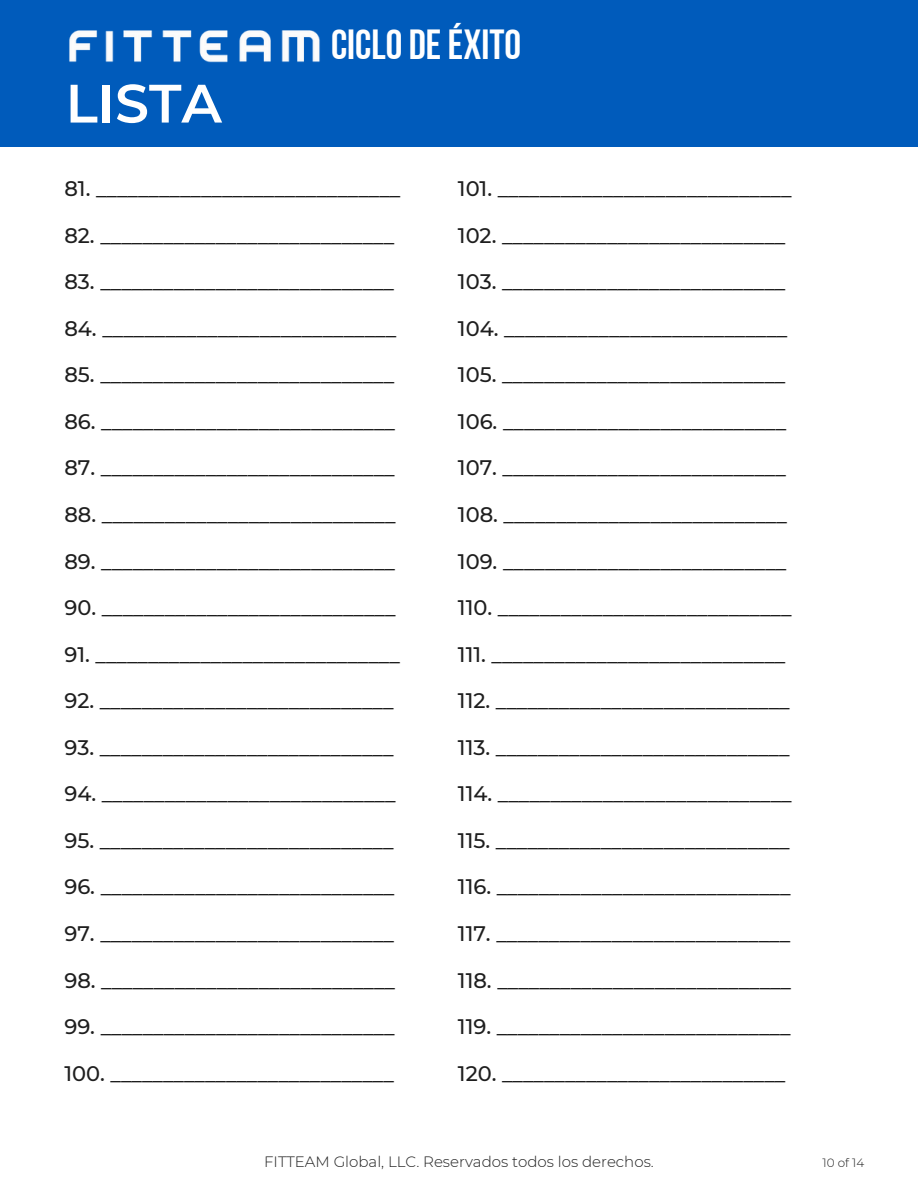
<style>
.page{position:relative;width:918px;height:1188px;background:#fff}
.page>*{position:absolute;margin:0;border:0;box-sizing:border-box;transform-origin:0 0}
.t1{font:600 54px "Montserrat";color:#fff}
.t2{font:42px "Bebas Neue Cyrillic";color:#fff}
.t3{font:500 21px "Montserrat";color:#1e1e1e}
.t4{font:300 15px "Montserrat";color:#1e1e1e}
.t5{font:300 12px "Montserrat";color:#1e1e1e}
</style>
<div class="page">
<div style="left:0;top:0;width:918px;height:146px;background:#005bbb"></div>
<img style="left:69px;top:30px;width:251px;height:33px">
<h1 class="t1" style="left:66px;top:70px;width:158px">LISTA</h1>
<h2 class="t2" style="left:331px;top:27px;width:192px">CICLO DEÉXITO</h2>
<p class="t3" style="left:64px;top:176px;width:337px">81. _____________________________</p>
<p class="t3" style="left:64px;top:222px;width:331px">82. ____________________________</p>
<p class="t3" style="left:64px;top:269px;width:331px">83. ____________________________</p>
<p class="t3" style="left:64px;top:315px;width:333px">84. ____________________________</p>
<p class="t3" style="left:64px;top:362px;width:331px">85. ____________________________</p>
<p class="t3" style="left:64px;top:408px;width:332px">86. ____________________________</p>
<p class="t3" style="left:64px;top:455px;width:332px">87. ____________________________</p>
<p class="t3" style="left:64px;top:502px;width:333px">88. ____________________________</p>
<p class="t3" style="left:64px;top:548px;width:332px">89. ____________________________</p>
<p class="t3" style="left:64px;top:595px;width:333px">90. ____________________________</p>
<p class="t3" style="left:64px;top:641px;width:337px">91. _____________________________</p>
<p class="t3" style="left:64px;top:688px;width:331px">92. ____________________________</p>
<p class="t3" style="left:64px;top:734px;width:331px">93. ____________________________</p>
<p class="t3" style="left:64px;top:781px;width:333px">94. ____________________________</p>
<p class="t3" style="left:64px;top:828px;width:331px">95. ____________________________</p>
<p class="t3" style="left:64px;top:874px;width:332px">96. ____________________________</p>
<p class="t3" style="left:64px;top:921px;width:331px">97. ____________________________</p>
<p class="t3" style="left:64px;top:967px;width:332px">98. ____________________________</p>
<p class="t3" style="left:64px;top:1014px;width:332px">99. ____________________________</p>
<p class="t3" style="left:64px;top:1060px;width:331px">100. ___________________________</p>
<p class="t3" style="left:458px;top:176px;width:335px">101. ____________________________</p>
<p class="t3" style="left:458px;top:222px;width:329px">102. ___________________________</p>
<p class="t3" style="left:458px;top:269px;width:329px">103. ___________________________</p>
<p class="t3" style="left:458px;top:315px;width:331px">104. ___________________________</p>
<p class="t3" style="left:458px;top:362px;width:329px">105. ___________________________</p>
<p class="t3" style="left:458px;top:408px;width:330px">106. ___________________________</p>
<p class="t3" style="left:458px;top:455px;width:330px">107. ___________________________</p>
<p class="t3" style="left:458px;top:502px;width:330px">108. ___________________________</p>
<p class="t3" style="left:458px;top:548px;width:330px">109. ___________________________</p>
<p class="t3" style="left:458px;top:595px;width:335px">110. ____________________________</p>
<p class="t3" style="left:458px;top:641px;width:329px">111. ____________________________</p>
<p class="t3" style="left:458px;top:688px;width:333px">112. ____________________________</p>
<p class="t3" style="left:458px;top:734px;width:333px">113. ____________________________</p>
<p class="t3" style="left:458px;top:781px;width:335px">114. ____________________________</p>
<p class="t3" style="left:458px;top:828px;width:333px">115. ____________________________</p>
<p class="t3" style="left:458px;top:874px;width:334px">116. ____________________________</p>
<p class="t3" style="left:458px;top:921px;width:334px">117. ____________________________</p>
<p class="t3" style="left:458px;top:967px;width:335px">118. ____________________________</p>
<p class="t3" style="left:458px;top:1014px;width:334px">119. ____________________________</p>
<p class="t3" style="left:458px;top:1060px;width:329px">120. ___________________________</p>
<p class="t4" style="left:264px;top:1153px;width:391px">FITTEAM Global, LLC. Reservados todos los derechos.</p>
<p class="t5" style="left:823px;top:1155px;width:43px">10 of 14</p>
</div>
